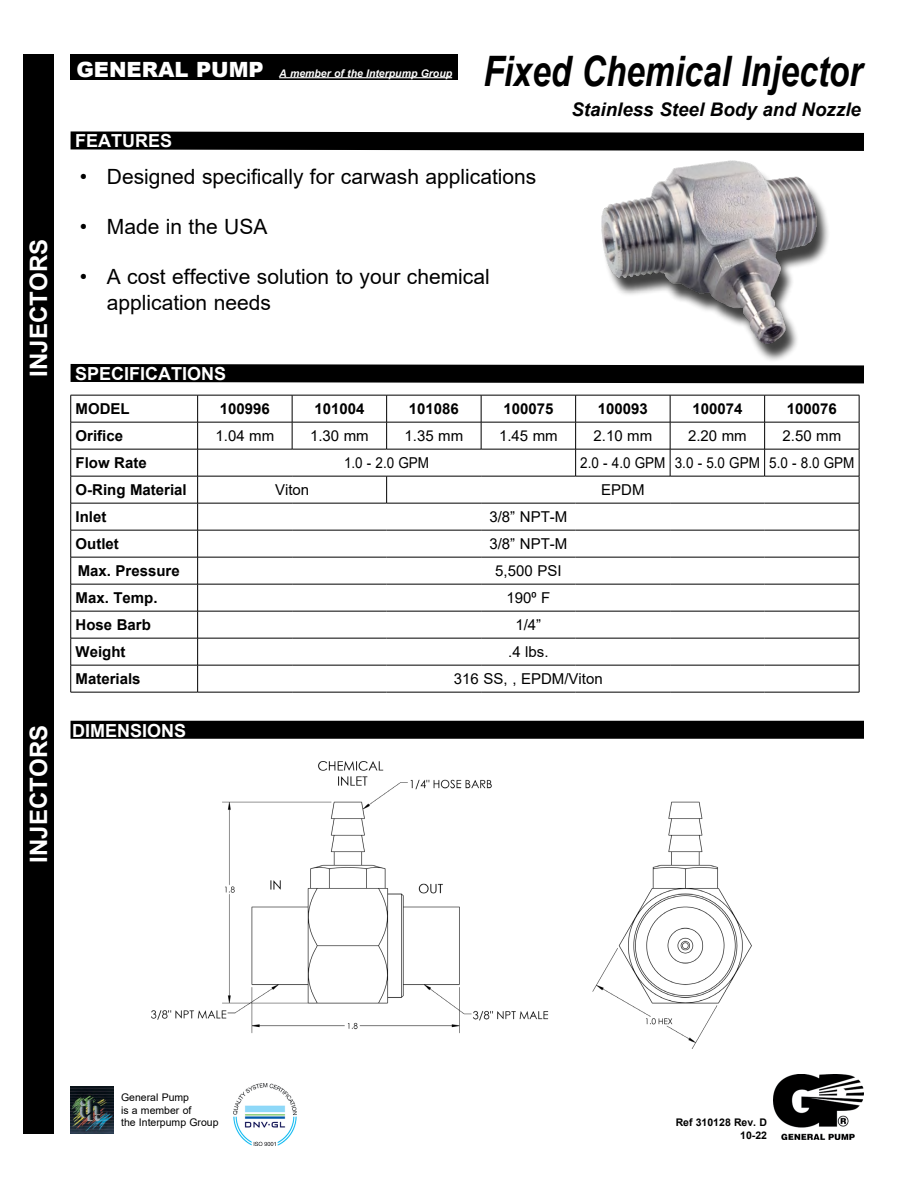
<style>
.page{position:relative;width:918px;height:1188px;background:#fff}
.page>*{position:absolute;margin:0;border:0;box-sizing:border-box;transform-origin:0 0}
.t1{font:italic 700 42px "Arial";color:#000;scale:.8 1}
.t2{font:700 24px "Arial";color:#fff}
.t3{font:21px/25.2px "Arial";color:#000}
.t4{font:italic 700 18.75px "Arial";color:#000}
.t5{font:700 18px "Arial";color:#fff}
.t6{font:700 15px "Arial";color:#000}
.t7{font:15px "Arial";color:#000}
.t8{font:15px "Arial";color:#000;scale:.9 1}
.t9{font:10.5px/12.6px "Arial";color:#000}
.t10{font:italic 700 10.5px "Arial";color:#fff}
.t11{font:700 10.5px/12.6px "Arial";color:#000;text-align:right}
.s1{font-weight:900;font-style:normal;font-size:21px}
</style>
<div class="page">
<div style="left:24px;top:54px;width:30px;height:1080px;background:#000"></div>
<div style="left:71px;top:54px;width:387px;height:26px;background:#000"></div>
<hr style="left:279px;top:77px;width:173px;height:1px;background:#fff">
<div style="left:71px;top:721px;width:793px;height:18px;background:#000"></div>
<svg style="left:70px;top:131px;width:794px;height:20px;background:#191919"></svg>
<img style="left:774px;top:1075px;width:90px;height:65px">
<svg style="left:70px;top:363px;width:794px;height:329px"></svg>
<hr style="left:71px;top:692px;width:127px;height:1px;background:#000">
<hr style="left:198px;top:692px;width:94px;height:1px;background:#000">
<hr style="left:292px;top:692px;width:95px;height:1px;background:#000">
<hr style="left:387px;top:692px;width:94px;height:1px;background:#000">
<hr style="left:481px;top:692px;width:95px;height:1px;background:#000">
<hr style="left:576px;top:692px;width:94px;height:1px;background:#000">
<hr style="left:670px;top:692px;width:95px;height:1px;background:#000">
<hr style="left:765px;top:692px;width:94px;height:1px;background:#000">
<img style="left:70px;top:1087px;width:44px;height:47px">
<div style="left:601px;top:166px;width:230px;height:197px;background:#000;opacity:.75"></div>
<img style="left:602px;top:161px;width:214px;height:183px">
<img style="left:152px;top:761px;width:600px;height:287px">
<img style="left:233px;top:1084px;width:64px;height:62px">
<h2 class="t2" style="left:22px;top:376px;width:139px;rotate:-90deg">INJECTORS</h2>
<h2 class="t2" style="left:22px;top:862px;width:139px;rotate:-90deg">INJECTORS</h2>
<p class="t10" style="left:76px;top:66px;width:377px"><span class="s1">GENERAL PUMP</span> A member of the Interpump Group</p>
<p class="t5" style="left:75px;top:128px;width:99px">FEATURES</p>
<h1 class="t1" style="left:483px;top:43px;width:475px">Fixed Chemical Injector</h1>
<p class="t4" style="left:571px;top:97px;width:291px">Stainless Steel Body and Nozzle</p>
<h3 class="t3" style="left:80px;top:164px;width:458px">• Designed specifically for carwash applications</h3>
<h3 class="t3" style="left:80px;top:214px;width:189px">• Made in the USA</h3>
<h3 class="t3" style="left:107px;top:264px;width:384px;text-indent:-27px">• A cost effective solution to your chemical application needs</h3>
<p class="t5" style="left:75px;top:361px;width:153px">SPECIFICATIONS</p>
<p class="t6" style="left:76px;top:398px;width:56px">MODEL</p>
<p class="t6" style="left:220px;top:398px;width:52px">100996</p>
<p class="t6" style="left:314px;top:398px;width:52px">101004</p>
<p class="t6" style="left:409px;top:398px;width:52px">101086</p>
<p class="t6" style="left:503px;top:398px;width:52px">100075</p>
<p class="t6" style="left:598px;top:398px;width:52px">100093</p>
<p class="t6" style="left:692px;top:398px;width:52px">100074</p>
<p class="t6" style="left:787px;top:398px;width:52px">100076</p>
<p class="t6" style="left:76px;top:425px;width:49px">Orifice</p>
<p class="t7" style="left:216px;top:426px;width:60px">1.04 mm</p>
<p class="t7" style="left:310px;top:426px;width:60px">1.30 mm</p>
<p class="t7" style="left:405px;top:426px;width:60px">1.35 mm</p>
<p class="t7" style="left:499px;top:426px;width:60px">1.45 mm</p>
<p class="t7" style="left:594px;top:426px;width:60px">2.10 mm</p>
<p class="t7" style="left:688px;top:426px;width:60px">2.20 mm</p>
<p class="t7" style="left:783px;top:426px;width:60px">2.50 mm</p>
<p class="t6" style="left:76px;top:452px;width:73px">Flow Rate</p>
<p class="t8" style="left:344px;top:453px;width:96px">1.0 - 2.0 GPM</p>
<p class="t8" style="left:580px;top:453px;width:306px">2.0 - 4.0 GPM 3.0 - 5.0 GPM 5.0 - 8.0 GPM</p>
<p class="t6" style="left:76px;top:479px;width:113px">O-Ring Material</p>
<p class="t7" style="left:275px;top:480px;width:36px">Viton</p>
<p class="t7" style="left:601px;top:480px;width:45px">EPDM</p>
<p class="t6" style="left:76px;top:506px;width:32px">Inlet</p>
<p class="t7" style="left:489px;top:507px;width:79px">3/8” NPT-M</p>
<p class="t6" style="left:76px;top:533px;width:45px">Outlet</p>
<p class="t7" style="left:489px;top:534px;width:79px">3/8” NPT-M</p>
<p class="t6" style="left:78px;top:560px;width:104px">Max. Pressure</p>
<p class="t7" style="left:495px;top:561px;width:68px">5,500 PSI</p>
<p class="t6" style="left:76px;top:587px;width:84px">Max. Temp.</p>
<p class="t7" style="left:507px;top:588px;width:45px">190⁰ F</p>
<p class="t6" style="left:76px;top:614px;width:77px">Hose Barb</p>
<p class="t7" style="left:515px;top:615px;width:27px">1/4”</p>
<p class="t6" style="left:76px;top:641px;width:51px">Weight</p>
<p class="t7" style="left:508px;top:642px;width:42px">.4 lbs.</p>
<p class="t6" style="left:76px;top:668px;width:67px">Materials</p>
<p class="t7" style="left:454px;top:669px;width:150px">316 SS, , EPDM/Viton</p>
<p class="t5" style="left:72px;top:718px;width:116px">DIMENSIONS</p>
<p class="t9" style="left:121px;top:1091px;width:99px">General Pump<br>is a member of<br>the Interpump Group</p>
<p class="t11" style="left:676px;top:1117px;width:93px">Ref 310128 Rev. D<br>10-22</p>
</div>
